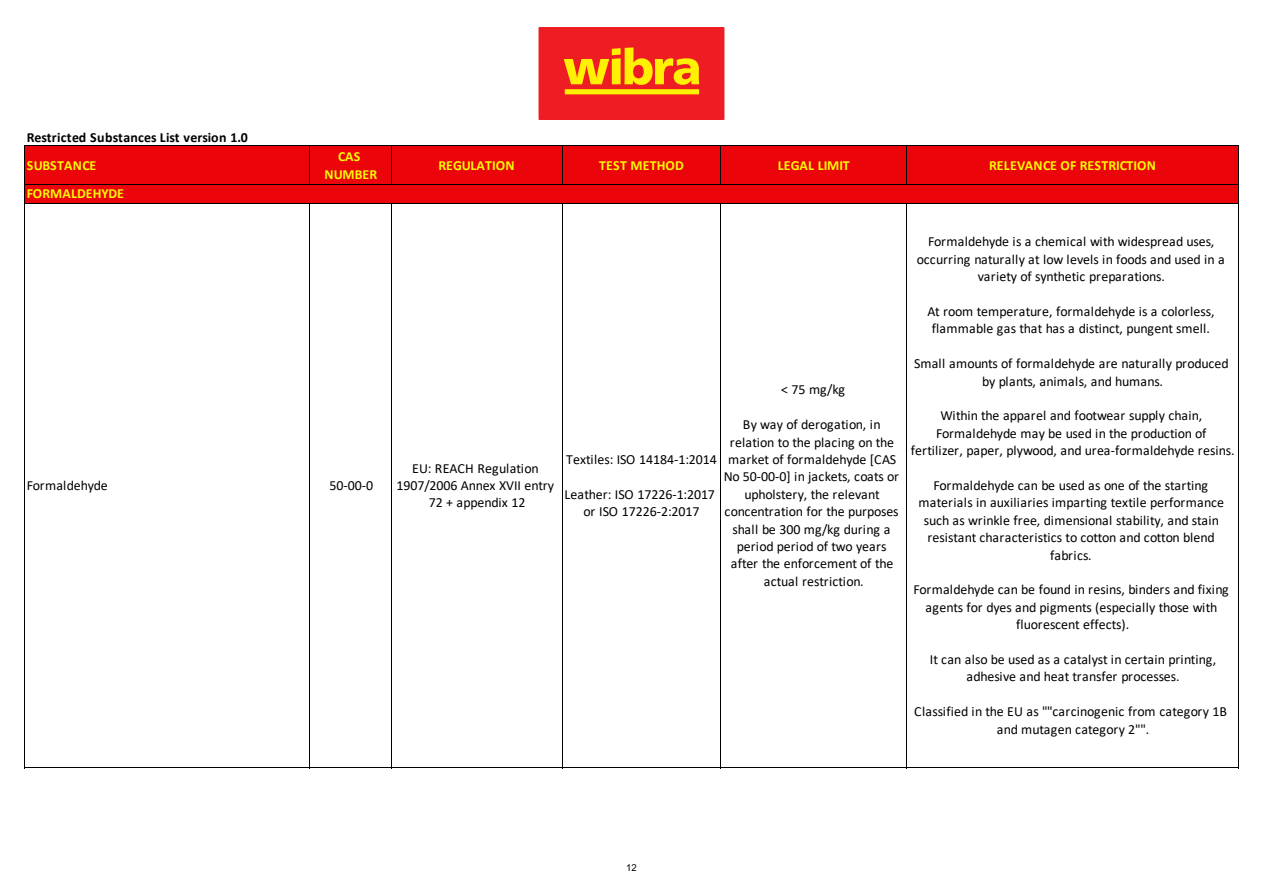
<style>
.page{position:relative;width:1263px;height:893px;background:#fff}
.page>*{position:absolute;margin:0;border:0;box-sizing:border-box;transform-origin:0 0}
.t1{font:13.95px/17.4px "Calibri";color:#000;text-align:center}
.t2{font:700 13.95px/17.4px "Calibri";letter-spacing:.005em;color:#f7fa05;text-align:center}
.t3{font:700 13.95px/27.9px "Calibri";letter-spacing:.015em;color:#000}
.t4{font:9.6px "Arial";color:#000}
.s1{color:#f7fa05}
</style>
<div class="page">
<div style="left:25px;top:145px;width:1214px;height:40px;background:#eb0409"></div>
<hr style="left:24px;top:145px;width:1px;height:40px;background:#000">
<hr style="left:310px;top:146px;width:1px;height:39px;background:#000">
<hr style="left:391px;top:146px;width:1px;height:39px;background:#000">
<hr style="left:562px;top:146px;width:1px;height:39px;background:#000">
<hr style="left:720px;top:146px;width:1px;height:39px;background:#000">
<hr style="left:906px;top:146px;width:1px;height:39px;background:#000">
<hr style="left:1238px;top:146px;width:1px;height:39px;background:#000">
<hr style="left:25px;top:145px;width:1214px;height:1px;background:#000">
<div style="left:25px;top:185px;width:1214px;height:19px;background:#eb0409"></div>
<hr style="left:24px;top:184px;width:1px;height:584px;background:#000">
<hr style="left:1238px;top:185px;width:1px;height:583px;background:#000">
<hr style="left:310px;top:204px;width:1px;height:564px;background:#000">
<hr style="left:391px;top:204px;width:1px;height:564px;background:#000">
<hr style="left:562px;top:204px;width:1px;height:564px;background:#000">
<hr style="left:720px;top:204px;width:1px;height:564px;background:#000">
<hr style="left:906px;top:204px;width:1px;height:564px;background:#000">
<hr style="left:25px;top:184px;width:1214px;height:1px;background:#000">
<hr style="left:25px;top:203px;width:1214px;height:1px;background:#000">
<hr style="left:25px;top:767px;width:1214px;height:1px;background:#000">
<div style="left:538px;top:27px;width:186px;height:93px;background:#ee1d23"></div>
<div style="left:565px;top:89px;width:134px;height:5px;background:#fff101"></div>
<svg style="left:564px;top:47px;width:135px;height:38px"></svg>
<p class="t3" style="left:27px;top:123px;width:223px">Restricted Substances List version 1.0<br><span class="s1">SUBSTANCE</span></p>
<p class="t2" style="left:27px;top:184px;width:99px">FORMALDEHYDE</p>
<p class="t2" style="left:324px;top:148px;width:55px">CAS<br>NUMBER</p>
<p class="t2" style="left:438px;top:156px;width:78px">REGULATION</p>
<p class="t2" style="left:599px;top:156px;width:86px">TEST METHOD</p>
<p class="t2" style="left:778px;top:156px;width:74px">LEGAL LIMIT</p>
<p class="t2" style="left:989px;top:156px;width:168px">RELEVANCE OF RESTRICTION</p>
<p class="t1" style="left:27px;top:476px;width:82px">Formaldehyde</p>
<p class="t1" style="left:330px;top:476px;width:45px">50-00-0</p>
<p class="t1" style="left:397px;top:459px;width:159px">EU: REACH Regulation<br>1907/2006 Annex XVII entry<br>72 + appendix 12</p>
<p class="t1" style="left:566px;top:450px;width:152px">Textiles: ISO 14184-1:2014</p>
<p class="t1" style="left:564px;top:485px;width:152px">Leather: ISO 17226-1:2017 or ISO 17226-2:2017</p>
<p class="t1" style="left:781px;top:381px;width:65px">&lt; 75 mg/kg</p>
<p class="t1" style="left:724px;top:415px;width:177px">By way of derogation, in relation to the placing on the market of formaldehyde [CAS<br>No 50-00-0] in jackets, coats or upholstery, the relevant concentration for the purposes shall be 300 mg/kg during a period period of two years after the enforcement of the actual restriction.</p>
<p class="t1" style="left:917px;top:233px;width:309px">Formaldehyde is a chemical with widespread uses, occurring naturally at low levels in foods and used in a variety of synthetic preparations.</p>
<p class="t1" style="left:927px;top:302px;width:289px">At room temperature, formaldehyde is a colorless, flammable gas that has a distinct, pungent smell.</p>
<p class="t1" style="left:914px;top:354px;width:316px">Small amounts of formaldehyde are naturally produced by plants, animals, and humans.</p>
<p class="t1" style="left:911px;top:407px;width:325px">Within the apparel and footwear supply chain,<br>Formaldehyde may be used in the production of fertilizer, paper, plywood, and urea-formaldehyde resins.</p>
<p class="t1" style="left:919px;top:476px;width:307px">Formaldehyde can be used as one of the starting materials in auxiliaries imparting textile performance such as wrinkle free, dimensional stability, and stain resistant characteristics to cotton and cotton blend fabrics.</p>
<p class="t1" style="left:913px;top:581px;width:317px">Formaldehyde can be found in resins, binders and fixing agents for dyes and pigments (especially those with fluorescent effects).</p>
<p class="t1" style="left:930px;top:650px;width:288px">It can also be used as a catalyst in certain printing, adhesive and heat transfer processes.</p>
<p class="t1" style="left:914px;top:702px;width:314px">Classified in the EU as ""carcinogenic from category 1B and mutagen category 2"".</p>
<p class="t4" style="left:626px;top:861px;width:12px">12</p>
</div>
